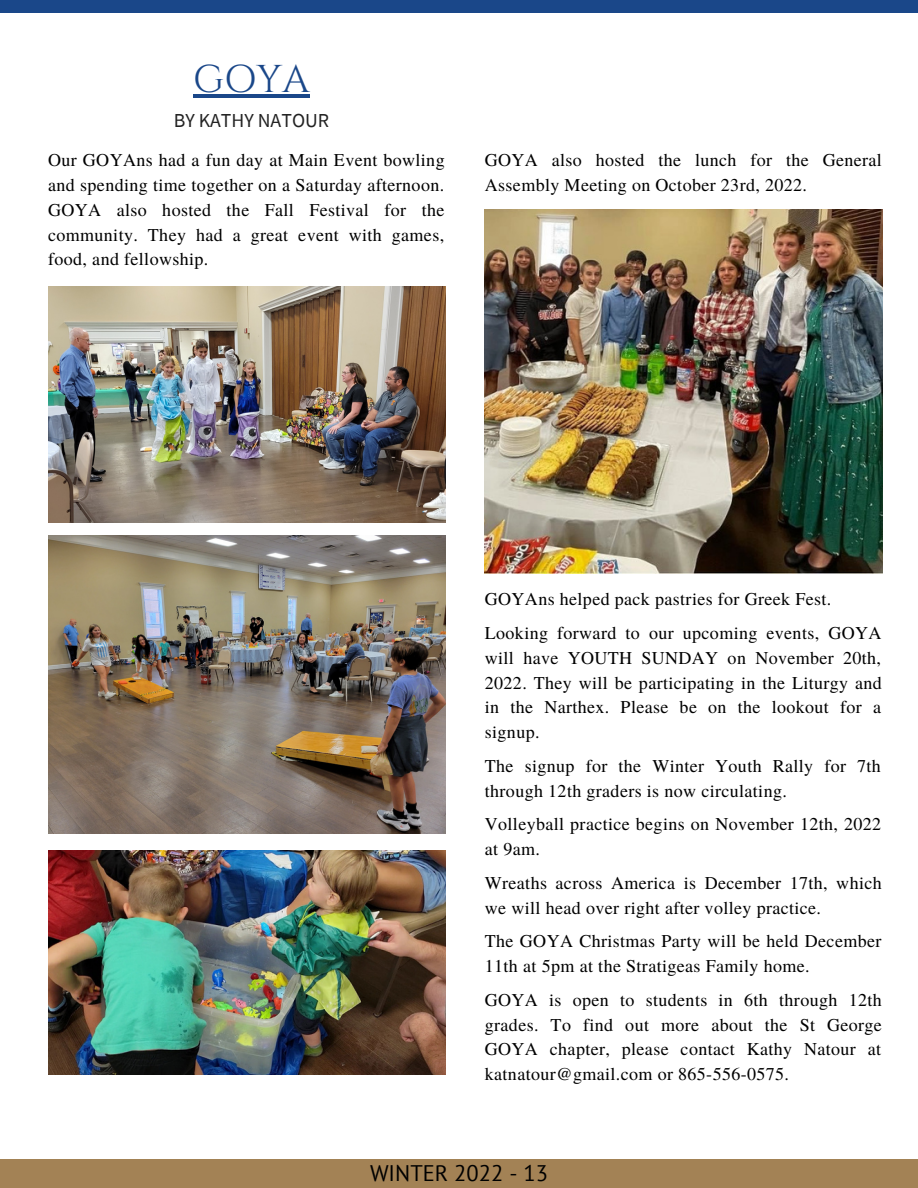
<style>
.page{position:relative;width:918px;height:1188px;background:#fff}
.page>*{position:absolute;margin:0;border:0;box-sizing:border-box;transform-origin:0 0}
.t1{font:38.7px "Cinzel";color:#1a4789}
.t2{font:22.5px "PT Sans";color:#000}
.t3{font:19.8px "Source Sans Pro";color:#222}
.t4{font:18px/24.8px "Te X Gyre Termes";letter-spacing:.02em;color:#000}
</style>
<div class="page">
<div style="left:0;top:1160px;width:918px;height:28px;background:#a38255"></div>
<div style="left:0;top:0;width:918px;height:13px;background:#1a4789"></div>
<img style="left:48px;top:286px;width:397px;height:236px">
<img style="left:485px;top:209px;width:397px;height:364px">
<img style="left:48px;top:851px;width:397px;height:224px">
<img style="left:48px;top:536px;width:397px;height:298px">
<hr style="left:193px;top:95px;width:117px;height:3px;background:#1a4789">
<h1 class="t1" style="left:193px;top:55px;width:118px">GOYA</h1>
<p class="t3" style="left:174px;top:108px;width:157px">BY KATHY NATOUR</p>
<p class="t4" style="left:48px;top:147px;width:398px;text-align:justify">Our GOYAns had a fun day at Main Event bowling and spending time together on a Saturday afternoon.<br>GOYA also hosted the Fall Festival for the community. They had a great event with games, food, and fellowship.</p>
<p class="t4" style="left:485px;top:147px;width:398px">GOYA also hosted the lunch for the General<br>Assembly Meeting on October 23rd, 2022.</p>
<p class="t4" style="left:485px;top:581px;width:398px;line-height:33.8px">GOYAns helped pack pastries for Greek Fest.<br>Looking forward to our upcoming events, GOYA</p>
<p class="t4" style="left:485px;top:644px;width:398px;text-align:justify">will have YOUTH SUNDAY on November 20th, 2022. They will be participating in the Liturgy and in the Narthex. Please be on the lookout for a signup.</p>
<p class="t4" style="left:485px;top:752px;width:398px">The signup for the Winter Youth Rally for 7th through 12th graders is now circulating.</p>
<p class="t4" style="left:485px;top:811px;width:398px">Volleyball practice begins on November 12th, 2022 at 9am.</p>
<p class="t4" style="left:485px;top:869px;width:398px">Wreaths across America is December 17th, which we will head over right after volley practice.</p>
<p class="t4" style="left:485px;top:928px;width:398px">The GOYA Christmas Party will be held December<br>11th at 5pm at the Stratigeas Family home.</p>
<p class="t4" style="left:485px;top:986px;width:399px;text-align:justify">GOYA is open to students in 6th through 12th grades. To find out more about the St George GOYA chapter, please contact Kathy Natour at katnatour@gmail.com or 865-556-0575.</p>
<p class="t2" style="left:370px;top:1158px;width:179px">WINTER 2022 - 13</p>
</div>
